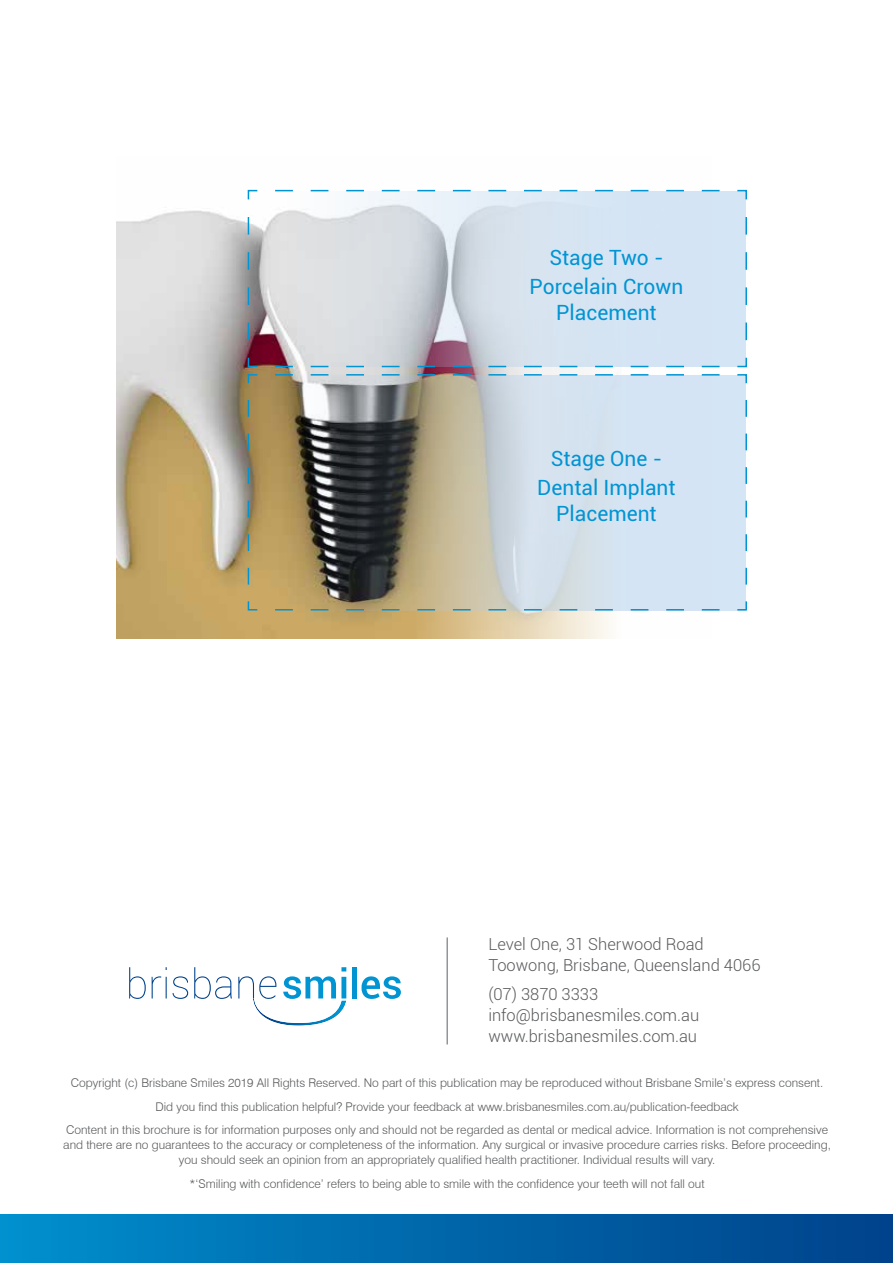
<style>
.page{position:relative;width:893px;height:1263px;background:#fff}
.page>*{position:absolute;margin:0;border:0;box-sizing:border-box;transform-origin:0 0}
.t1{font:21px/29.4px "Roboto";color:#0194d3;text-align:center}
.t2{font:300 16.5px/21px "Roboto";color:#58595b}
.t3{font:300 12px/23.5px "Swiss 721 BT";color:#58595b;text-align:center}
</style>
<div class="page">
<svg style="left:129px;top:967px;width:17px;height:32px"></svg>
<svg style="left:152px;top:976px;width:15px;height:22px"></svg>
<svg style="left:173px;top:976px;width:15px;height:23px"></svg>
<svg style="left:194px;top:967px;width:38px;height:32px"></svg>
<svg style="left:238px;top:967px;width:108px;height:59px"></svg>
<div style="left:352px;top:967px;width:5px;height:31px;background:#0194d3"></div>
<svg style="left:362px;top:976px;width:39px;height:23px"></svg>
<div style="left:0;top:1214px;width:893px;height:49px;background:linear-gradient(to right,#008ecc,#00418a)"></div>
<hr style="left:446px;top:937px;width:2px;height:107px;background:#939598">
<img style="left:117px;top:210px;width:492px;height:429px">
<svg style="left:247px;top:189px;width:500px;height:179px"></svg>
<svg style="left:247px;top:373px;width:500px;height:238px"></svg>
<h1 class="t1" style="left:530px;top:244px;width:155px">Stage Two -<br>Porcelain Crown</h1>
<h1 class="t1" style="left:556px;top:299px;width:102px">Placement</h1>
<h1 class="t1" style="left:537px;top:445px;width:140px">Stage One -<br>Dental Implant</h1>
<h1 class="t1" style="left:556px;top:500px;width:102px">Placement</h1>
<h2 class="t2" style="left:488px;top:935px;width:274px">Level One, 31 Sherwood Road<br>Toowong, Brisbane, Queensland 4066</h2>
<h2 class="t2" style="left:488px;top:985px;width:212px">(07) 3870 3333 info@brisbanesmiles.com.au www.brisbanesmiles.com.au</h2>
<p class="t3" style="left:66px;top:1072px;width:763px">Copyright (c) Brisbane Smiles 2019 All Rights Reserved. No part of this publication may be reproduced without Brisbane Smile’s express consent.<br>Did you find this publication helpful? Provide your feedback at www.brisbanesmiles.com.au/publication-feedback<br>Content in this brochure is for information purposes only and should not be regarded as dental or medical advice. Information is not comprehensive</p>
<p class="t3" style="left:63px;top:1138px;width:769px;line-height:15px">and there are no guarantees to the accuracy or completeness of the information. Any surgical or invasive procedure carries risks. Before proceeding, you should seek an opinion from an appropriately qualified health practitioner. Individual results will vary.</p>
<p class="t3" style="left:190px;top:1173px;width:517px">*‘Smiling with confidence’ refers to being able to smile with the confidence your teeth will not fall out</p>
</div>
